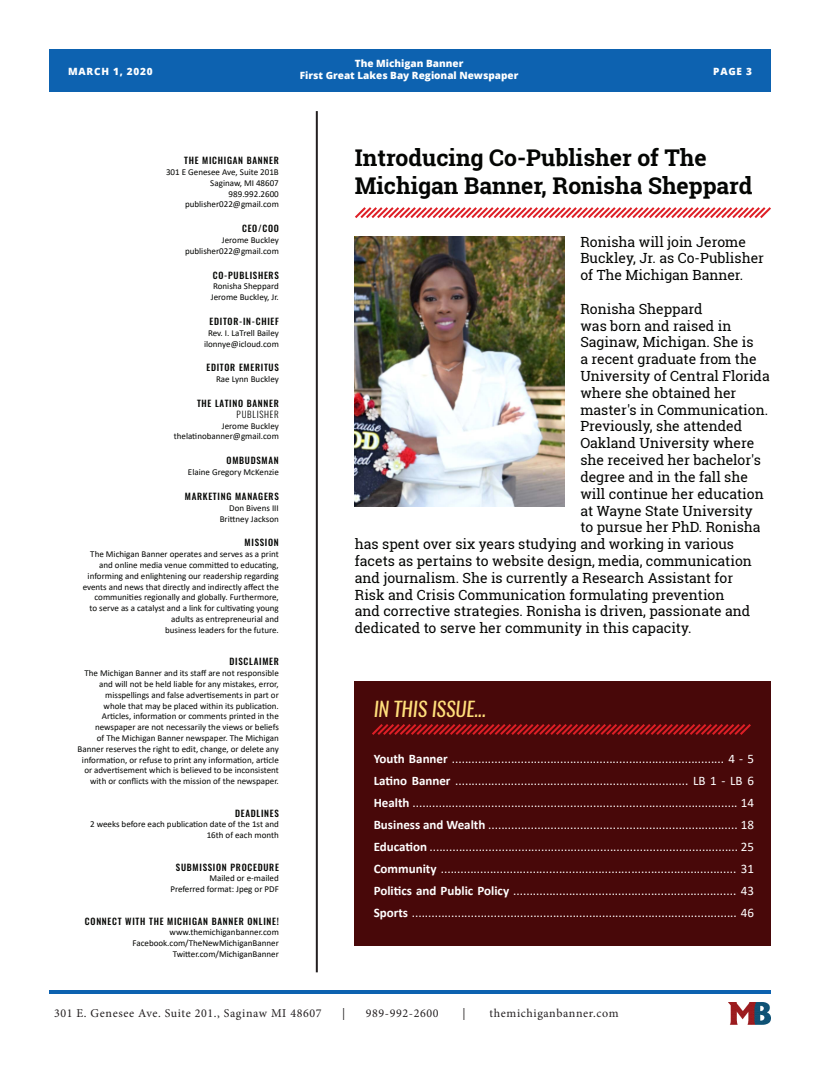
<style>
.page{position:relative;width:820px;height:1078px;background:#fff}
.page>*{position:absolute;margin:0;border:0;box-sizing:border-box;transform-origin:0 0}
.t1{font:700 23px/27.6px "Roboto Slab";color:#040503}
.t2{font:italic 20px "Oswald";color:#ffdf7b}
.t3{font:14px/16.8px "Roboto Slab";color:#040503}
.t4{font:13px "Calibri";color:#fff}
.t5{font:12px "Minion Pro";letter-spacing:.05em;color:#231f20}
.t6{font:800 10px "Open Sans";color:#fff}
.t7{font:800 10px "Open Sans";letter-spacing:.075em;color:#fff}
.t8{font:9px/10.8px "Calibri";color:#040503;text-align:right}
.t9{font:500 9px "Oswald";letter-spacing:.08em;color:#040503}
.t10{font:300 9px "Oswald";letter-spacing:.08em;color:#040503}
.s1{font-weight:700}
</style>
<div class="page">
<div style="left:49px;top:50px;width:721px;height:42px;background:#0d62b0"></div>
<hr style="left:49px;top:990px;width:721px;height:3px;background:#0d62b0">
<img style="left:728px;top:1002px;width:42px;height:22px">
<hr style="left:316px;top:111px;width:2px;height:861px;background:#231f20">
<div style="left:355px;top:681px;width:415px;height:264px;background:#480809"></div>
<svg style="left:372px;top:724px;width:379px;height:11px"></svg>
<img style="left:355px;top:236px;width:209px;height:270px">
<svg style="left:355px;top:207px;width:416px;height:11px"></svg>
<p class="t6" style="left:355px;top:56px;width:110px">The Michigan Banner</p>
<p class="t7" style="left:68px;top:64px;width:86px">MARCH 1, 2020</p>
<p class="t6" style="left:300px;top:68px;width:220px">First Great Lakes Bay Regional Newspaper</p>
<p class="t6" style="left:713px;top:64px;width:40px">PAGE 3</p>
<p class="t9" style="left:184px;top:156px;width:96px">THE MICHIGAN BANNER</p>
<p class="t8" style="left:166px;top:166px;width:114px">301 E Genesee Ave, Suite 201B</p>
<p class="t8" style="left:210px;top:177px;width:70px">Saginaw, MI 48607</p>
<p class="t8" style="left:228px;top:188px;width:52px">989.992.2600</p>
<p class="t8" style="left:185px;top:199px;width:95px">publisher022@gmail.com</p>
<p class="t9" style="left:242px;top:224px;width:38px">CEO/COO</p>
<p class="t8" style="left:222px;top:234px;width:58px">Jerome Buckley</p>
<p class="t8" style="left:185px;top:245px;width:95px">publisher022@gmail.com</p>
<p class="t9" style="left:213px;top:270px;width:67px">CO-PUBLISHERS</p>
<p class="t8" style="left:213px;top:281px;width:67px">Ronisha Sheppard</p>
<p class="t8" style="left:211px;top:291px;width:69px">Jerome Buckley, Jr.</p>
<p class="t9" style="left:209px;top:316px;width:71px">EDITOR-IN-CHIEF</p>
<p class="t8" style="left:208px;top:327px;width:72px">Rev. I. LaTrell Bailey</p>
<p class="t8" style="left:204px;top:338px;width:76px">ilonnye@icloud.com</p>
<p class="t9" style="left:206px;top:363px;width:74px">EDITOR EMERITUS</p>
<p class="t8" style="left:216px;top:373px;width:64px">Rae Lynn Buckley</p>
<p class="t9" style="left:197px;top:398px;width:83px">THE LATINO BANNER</p>
<p class="t10" style="left:236px;top:406px;width:44px">PUBLISHER</p>
<p class="t8" style="left:222px;top:420px;width:58px">Jerome Buckley</p>
<p class="t8" style="left:174px;top:431px;width:106px">thelatinobanner@gmail.com</p>
<p class="t9" style="left:226px;top:456px;width:54px">OMBUDSMAN</p>
<p class="t8" style="left:188px;top:466px;width:92px">Elaine Gregory McKenzie</p>
<p class="t9" style="left:185px;top:491px;width:95px">MARKETING MANAGERS</p>
<p class="t8" style="left:229px;top:502px;width:51px">Don Bivens III</p>
<p class="t8" style="left:220px;top:513px;width:61px">Brittney Jackson</p>
<p class="t9" style="left:244px;top:538px;width:36px">MISSION</p>
<p class="t8" style="left:83px;top:548px;width:198px">The Michigan Banner operates and serves as a print and online media venue committed to educating, informing and enlightening our readership regarding events and news that directly and indirectly affect the communities regionally and globally. Furthermore,<br>to serve as a catalyst and a link for cultivating young adults as entrepreneurial and</p>
<p class="t8" style="left:165px;top:624px;width:115px">business leaders for the future.</p>
<p class="t9" style="left:229px;top:656px;width:51px">DISCLAIMER</p>
<p class="t8" style="left:77px;top:667px;width:203px">The Michigan Banner and its staff are not responsible and will not be held liable for any mistakes, error, misspellings and false advertisements in part or<br>whole that may be placed within its publication.<br>Articles, information or comments printed in the newspaper are not necessarily the views or beliefs<br>of The Michigan Banner newspaper. The Michigan Banner reserves the right to edit, change, or delete any information, or refuse to print any information, article or advertisement which is believed to be inconsistent with or conflicts with the mission of the newspaper.</p>
<p class="t9" style="left:235px;top:808px;width:45px">DEADLINES</p>
<p class="t8" style="left:90px;top:818px;width:190px">2 weeks before each publication date of the 1st and<br>16th of each month</p>
<p class="t9" style="left:176px;top:862px;width:104px">SUBMISSION PROCEDURE</p>
<p class="t8" style="left:209px;top:872px;width:71px">Mailed or e-mailed</p>
<p class="t8" style="left:170px;top:883px;width:110px">Preferred format: Jpeg or PDF</p>
<p class="t9" style="left:85px;top:916px;width:195px">CONNECT WITH THE MICHIGAN BANNER ONLINE!</p>
<p class="t8" style="left:169px;top:926px;width:111px">www.themichiganbanner.com</p>
<p class="t8" style="left:132px;top:937px;width:148px">Facebook.com/TheNewMichiganBanner</p>
<p class="t8" style="left:173px;top:948px;width:107px">Twitter.com/MichiganBanner</p>
<p class="t1" style="left:355px;top:144px;width:399px">Introducing Co-Publisher of The<br>Michigan Banner, Ronisha Sheppard</p>
<p class="t3" style="left:580px;top:233px;width:185px">Ronisha will join Jerome<br>Buckley, Jr. as Co-Publisher of The Michigan Banner.</p>
<p class="t3" style="left:580px;top:300px;width:124px">Ronisha Sheppard</p>
<p class="t3" style="left:580px;top:317px;width:152px">was born and raised in</p>
<p class="t3" style="left:580px;top:333px;width:175px">Saginaw, Michigan. She is</p>
<p class="t3" style="left:580px;top:350px;width:178px">a recent graduate from the</p>
<p class="t3" style="left:580px;top:367px;width:191px">University of Central Florida</p>
<p class="t3" style="left:580px;top:384px;width:157px">where she obtained her</p>
<p class="t3" style="left:580px;top:401px;width:189px">master's in Communication.</p>
<p class="t3" style="left:580px;top:417px;width:163px">Previously, she attended</p>
<p class="t3" style="left:580px;top:434px;width:175px">Oakland University where</p>
<p class="t3" style="left:580px;top:451px;width:182px">she received her bachelor's</p>
<p class="t3" style="left:580px;top:468px;width:169px">degree and in the fall she</p>
<p class="t3" style="left:580px;top:485px;width:185px">will continue her education</p>
<p class="t3" style="left:580px;top:501px;width:174px">at Wayne State University</p>
<p class="t3" style="left:580px;top:518px;width:182px">to pursue her PhD. Ronisha</p>
<p class="t3" style="left:355px;top:535px;width:380px">has spent over six years studying and working in various</p>
<p class="t3" style="left:355px;top:552px;width:398px">facets as pertains to website design, media, communication</p>
<p class="t3" style="left:355px;top:569px;width:379px">and journalism. She is currently a Research Assistant for</p>
<p class="t3" style="left:355px;top:585px;width:371px">Risk and Crisis Communication formulating prevention</p>
<p class="t3" style="left:355px;top:602px;width:397px">and corrective strategies. Ronisha is driven, passionate and</p>
<p class="t3" style="left:355px;top:619px;width:338px">dedicated to serve her community in this capacity.</p>
<p class="t2" style="left:373px;top:695px;width:114px">IN THIS ISSUE...</p>
<p class="t4" style="left:373px;top:749px;width:381px"><span class="s1">Youth Banner</span> ................................................................................... 4 - 5</p>
<p class="t4" style="left:373px;top:771px;width:381px"><span class="s1">Latino Banner</span> ....................................................................... LB 1 - LB 6</p>
<p class="t4" style="left:373px;top:793px;width:381px"><span class="s1">Health</span> ................................................................................................... 14</p>
<p class="t4" style="left:373px;top:815px;width:381px"><span class="s1">Business and Wealth</span> ............................................................................ 18</p>
<p class="t4" style="left:373px;top:837px;width:381px"><span class="s1">Education</span> .............................................................................................. 25</p>
<p class="t4" style="left:373px;top:859px;width:381px"><span class="s1">Community</span> .......................................................................................... 31</p>
<p class="t4" style="left:373px;top:881px;width:381px"><span class="s1">Politics and Public Policy</span> .................................................................... 43</p>
<p class="t4" style="left:373px;top:903px;width:381px"><span class="s1">Sports</span> ................................................................................................... 46</p>
<h3 class="t5" style="left:54px;top:1004px;width:269px">301 E. Genesee Ave. Suite 201., Saginaw MI 48607</h3>
<h3 class="t5" style="left:342px;top:1004px;width:5px">|</h3>
<h3 class="t5" style="left:366px;top:1004px;width:74px">989-992-2600</h3>
<h3 class="t5" style="left:462px;top:1004px;width:5px">|</h3>
<h3 class="t5" style="left:489px;top:1004px;width:130px">themichiganbanner.com</h3>
</div>
